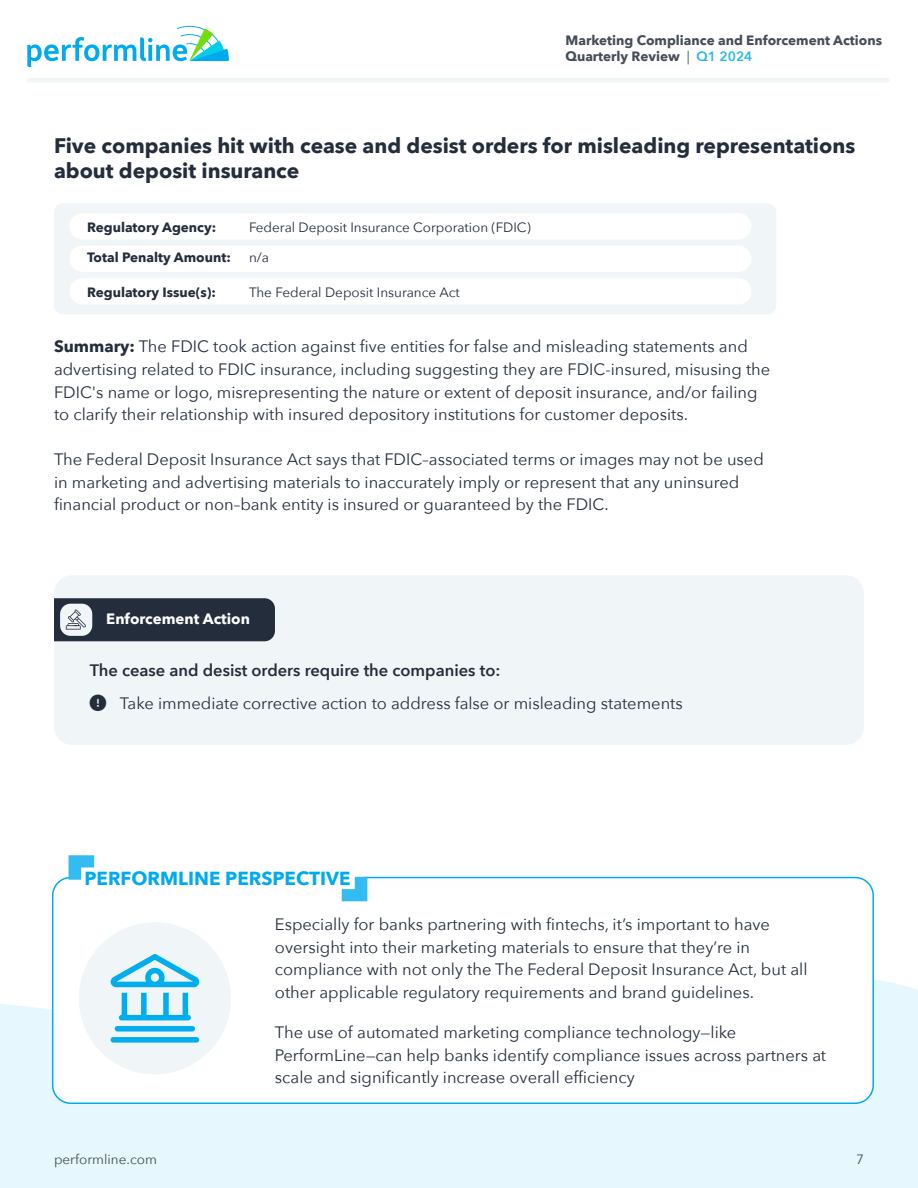
<style>
.page{position:relative;width:918px;height:1188px;background:#fff}
.page>*{position:absolute;margin:0;border:0;box-sizing:border-box;transform-origin:0 0}
.t1{font:700 21px/25.2px "Avenir Next";color:#242d3c}
.t2{font:700 18.9px "Avenir Next";color:#00abed}
.t3{font:16.5px/22.5px "Avenir Next";color:#242d3c}
.t4{font:600 16.5px "Avenir Next";color:#242d3c}
.t5{font:700 15px "Avenir Next";color:#fff}
.t6{font:13.5px "Avenir Next";color:#242d3c}
.t7{font:700 13.5px/16.2px "Avenir Next";color:#454d59}
.t8{font:700 13.5px "Avenir Next";color:#242d3c}
.t9{font:13.5px "Avenir Next";color:#454d59}
.s1{font-weight:400}
.s2{font-weight:600;color:#26b7f0}
.s3{font-weight:700}
</style>
<div class="page">
<hr style="left:27px;top:78px;width:863px;height:4px;background:#f0f5f7;border-radius:2px">
<svg style="left:27px;top:26px;width:202px;height:41px"></svg>
<div style="left:0;top:968px;width:918px;height:220px;background:#e6f7fd"></div>
<div style="left:54px;top:575px;width:810px;height:170px;background:#f0f5f7;border-radius:18px"></div>
<svg style="left:54px;top:598px;width:221px;height:43px;background:#38404e"></svg>
<div style="left:54px;top:203px;width:722px;height:111px;background:#f0f5f7;border-radius:9px"></div>
<div style="left:69px;top:213px;width:682px;height:27px;background:#fff;border-radius:13px"></div>
<div style="left:69px;top:246px;width:682px;height:26px;background:#fff;border-radius:13px"></div>
<div style="left:69px;top:278px;width:682px;height:26px;background:#fff;border-radius:13px"></div>
<div style="left:53px;top:878px;width:820px;height:225px;background:#fff;border-radius:18px"></div>
<div style="left:52px;top:877px;width:822px;height:227px;border:2px solid #00abed;border-radius:18px"></div>
<div style="left:72px;top:862px;width:292px;height:38px;background:#fff;border-radius:16px"></div>
<svg style="left:69px;top:855px;width:25px;height:25px"></svg>
<svg style="left:342px;top:877px;width:25px;height:24px"></svg>
<div style="left:79px;top:922px;width:152px;height:152px;background:#f0f5f7;border-radius:50%"></div>
<svg style="left:111px;top:954px;width:88px;height:89px"></svg>
<p class="t7" style="left:566px;top:32px;width:318px">Marketing Compliance and Enforcement Actions<br>Quarterly Review <span class="s1">|</span> <span class="s2">Q1 2024</span></p>
<p class="t1" style="left:54px;top:133px;width:803px">Five companies hit with cease and desist orders for misleading representations about deposit insurance</p>
<p class="t8" style="left:87px;top:216px;width:131px">Regulatory Agency:</p>
<p class="t6" style="left:249px;top:216px;width:283px">Federal Deposit Insurance Corporation (FDIC)</p>
<p class="t8" style="left:87px;top:246px;width:145px">Total Penalty Amount:</p>
<p class="t6" style="left:249px;top:246px;width:22px">n/a</p>
<p class="t8" style="left:87px;top:281px;width:130px">Regulatory Issue(s):</p>
<p class="t6" style="left:249px;top:281px;width:212px">The Federal Deposit Insurance Act</p>
<p class="t3" style="left:54px;top:335px;width:718px"><span class="s3">Summary:</span> The FDIC took action against five entities for false and misleading statements and advertising related to FDIC insurance, including suggesting they are FDIC-insured, misusing the FDIC's name or logo, misrepresenting the nature or extent of deposit insurance, and/or failing to clarify their relationship with insured depository institutions for customer deposits.</p>
<p class="t3" style="left:54px;top:447px;width:711px">The Federal Deposit Insurance Act says that FDIC–associated terms or images may not be used in marketing and advertising materials to inaccurately imply or represent that any uninsured financial product or non–bank entity is insured or guaranteed by the FDIC.</p>
<p class="t5" style="left:106px;top:605px;width:145px">Enforcement Action</p>
<p class="t4" style="left:90px;top:656px;width:412px">The cease and desist orders require the companies to:</p>
<p class="t3" style="left:120px;top:691px;width:564px">Take immediate corrective action to address false or misleading statements</p>
<p class="t2" style="left:85px;top:862px;width:267px">PERFORMLINE PERSPECTIVE</p>
<p class="t3" style="left:275px;top:912px;width:534px">Especially for banks partnering with fintechs, it’s important to have oversight into their marketing materials to ensure that they’re in compliance with not only the The Federal Deposit Insurance Act, but all other applicable regulatory requirements and brand guidelines.</p>
<p class="t3" style="left:275px;top:1020px;width:553px">The use of automated marketing compliance technology—like<br>PerformLine—can help banks identify compliance issues across partners at scale and significantly increase overall efficiency</p>
<p class="t9" style="left:54px;top:1148px;width:104px">performline.com</p>
<p class="t9" style="left:856px;top:1148px;width:9px">7</p>
</div>
